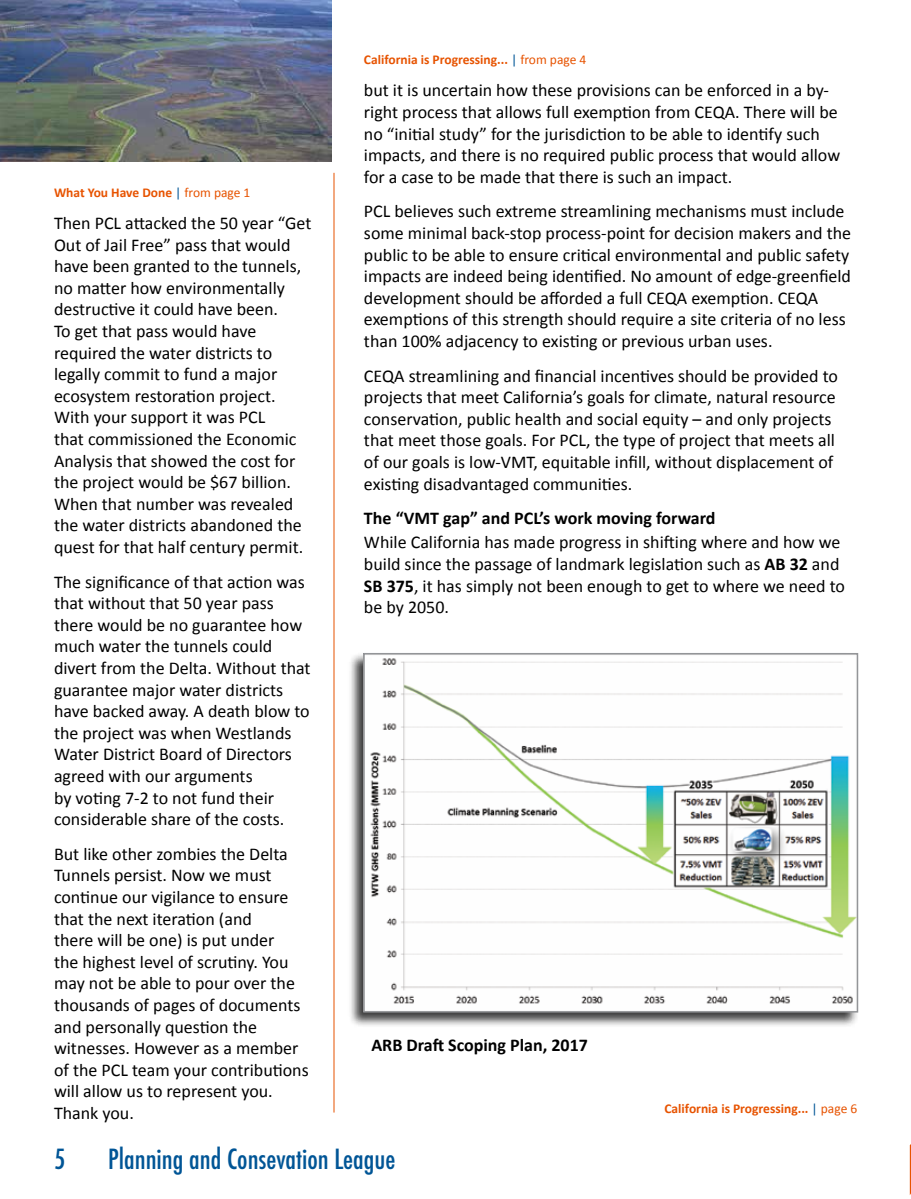
<style>
.page{position:relative;width:911px;height:1199px;background:#fff}
.page>*{position:absolute;margin:0;border:0;box-sizing:border-box;transform-origin:0 0}
.t1{font:500 condensed 27px "Futura";color:#005596}
.t2{font:18px/21.6px "Calibri";color:#000}
.t3{font:700 18px "Calibri";color:#000}
.t4{font:700 13.5px "Calibri";color:#e75300}
.s1{font-weight:400;color:#005596}
.s2{font-weight:400}
.s3{font-weight:700}
</style>
<div class="page">
<hr style="left:334px;top:173px;width:1px;height:939px;background:#e75300">
<svg style="left:909px;top:1144px;width:2px;height:51px"></svg>
<div style="left:348px;top:652px;width:511px;height:376px;background:#000;opacity:.75"></div>
<img style="left:366px;top:656px;width:489px;height:353px">
<div style="left:363px;top:653px;width:495px;height:359px;border:2px solid #939598"></div>
<img style="left:0;top:0;width:332px;height:162px">
<p class="t4" style="left:54px;top:184px;width:198px">What You Have Done <span class="s1">|</span> <span class="s2">from page 1</span></p>
<p class="t2" style="left:54px;top:212px;width:259px">Then PCL attacked the 50 year “Get<br>Out of Jail Free” pass that would have been granted to the tunnels, no matter how environmentally destructive it could have been.<br>To get that pass would have required the water districts to legally commit to fund a major ecosystem restoration project.<br>With your support it was PCL<br>that commissioned the Economic<br>Analysis that showed the cost for the project would be $67 billion.<br>When that number was revealed the water districts abandoned the quest for that half century permit.</p>
<p class="t2" style="left:54px;top:571px;width:258px">The significance of that action was that without that 50 year pass there would be no guarantee how much water the tunnels could divert from the Delta. Without that guarantee major water districts have backed away. A death blow to the project was when Westlands<br>Water District Board of Directors agreed with our arguments<br>by voting 7-2 to not fund their considerable share of the costs.</p>
<p class="t2" style="left:54px;top:843px;width:256px">But like other zombies the Delta<br>Tunnels persist. Now we must continue our vigilance to ensure that the next iteration (and<br>there will be one) is put under<br>the highest level of scrutiny. You may not be able to pour over the thousands of pages of documents and personally question the witnesses. However as a member of the PCL team your contributions will allow us to represent you.<br>Thank you.</p>
<p class="t4" style="left:364px;top:51px;width:224px">California is Progressing... <span class="s1">|</span> <span class="s2">from page 4</span></p>
<p class="t2" style="left:364px;top:80px;width:478px">but it is uncertain how these provisions can be enforced in a by&shy;right process that allows full exemption from CEQA. There will be no “initial study” for the jurisdiction to be able to identify such impacts, and there is no required public process that would allow for a case to be made that there is such an impact.</p>
<p class="t2" style="left:364px;top:201px;width:489px">PCL believes such extreme streamlining mechanisms must include some minimal back-stop process-point for decision makers and the public to be able to ensure critical environmental and public safety impacts are indeed being identified. No amount of edge-greenfield development should be afforded a full CEQA exemption. CEQA exemptions of this strength should require a site criteria of no less than 100% adjacency to existing or previous urban uses.</p>
<p class="t2" style="left:364px;top:365px;width:476px">CEQA streamlining and financial incentives should be provided to projects that meet California’s goals for climate, natural resource conservation, public health and social equity – and only projects that meet those goals. For PCL, the type of project that meets all of our goals is low-VMT, equitable infill, without displacement of existing disadvantaged communities.</p>
<p class="t3" style="left:364px;top:507px;width:353px">The “VMT gap” and PCL’s work moving forward</p>
<p class="t2" style="left:364px;top:532px;width:483px">While California has made progress in shifting where and how we build since the passage of landmark legislation such as <span class="s3">AB 32</span> and <span class="s3">SB 375</span>, it has simply not been enough to get to where we need to be by 2050.</p>
<p class="t3" style="left:371px;top:1033px;width:218px">ARB Draft Scoping Plan, 2017</p>
<p class="t4" style="left:664px;top:1100px;width:194px">California is Progressing... <span class="s1">|</span> <span class="s2">page 6</span></p>
<h1 class="t1" style="left:54px;top:1142px;width:13px">5</h1>
<h1 class="t1" style="left:108px;top:1142px;width:289px">Planning and Consevation League</h1>
</div>
